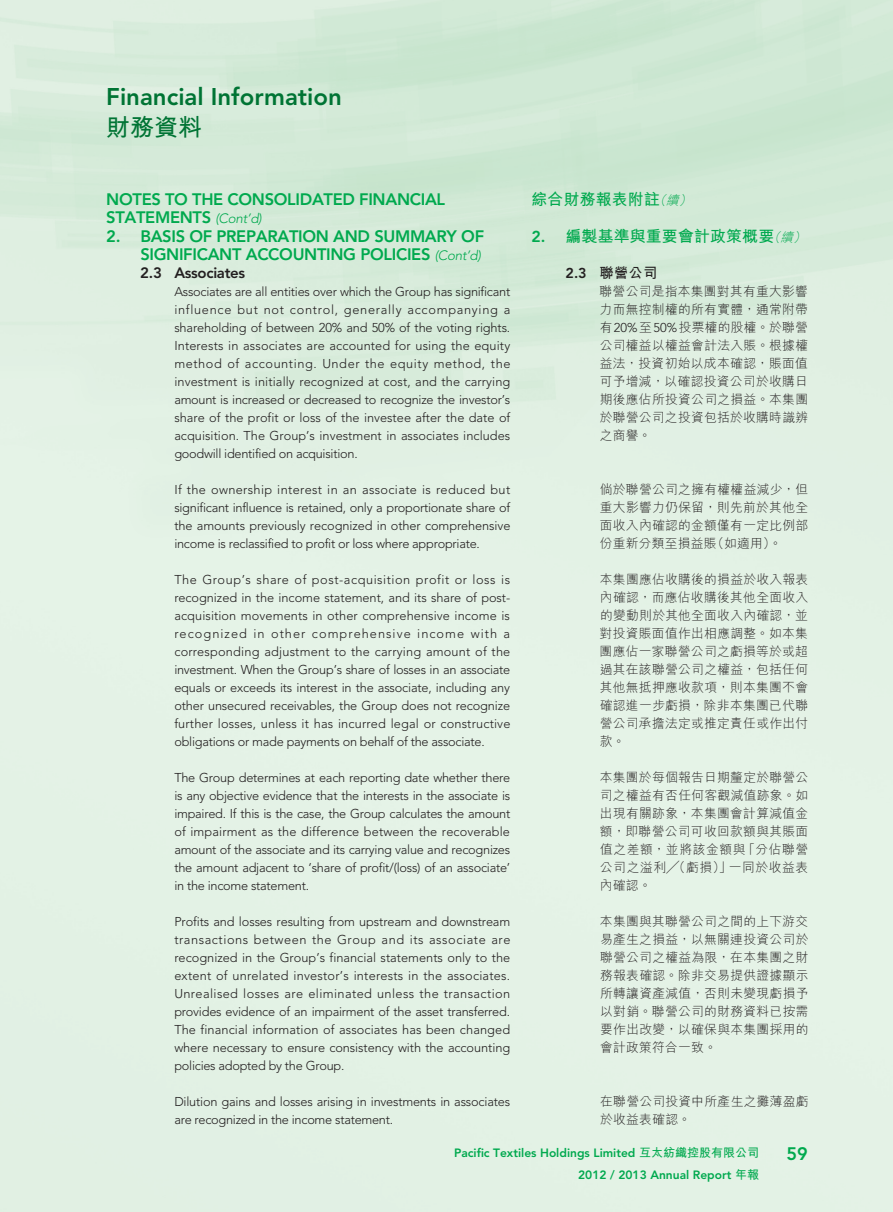
<style>
.page{position:relative;width:893px;height:1212px;background:#fff}
.page>*{position:absolute;margin:0;border:0;box-sizing:border-box;transform-origin:0 0}
.t1{font:800 24px "Avenir LT Std";color:#007434}
.t2{font:700 24px "M Hei HK";color:#007434}
.t3{font:800 18px "Avenir LT Std";color:#00a94e}
.t4{font:800 16.5px/18px "Avenir LT Std";letter-spacing:-.02em;color:#00a94e;text-align:right}
.t5{font:700 15.75px "M Hei HK";letter-spacing:.02em;color:#00a94e}
.t6{font:800 15px "Avenir LT Std";letter-spacing:-.02em;color:#231f20}
.t7{font:700 14.25px "M Hei HK";color:#231f20}
.t8{font:italic 300 13.5px "Avenir LT Std";color:#00a94e}
.t9{font:300 12.75px/18px "Avenir LT Std";letter-spacing:-.02em;color:#231f20;text-align:justify}
.t10{font:300 12.75px/18px "M Hei HK";letter-spacing:.025em;color:#231f20;text-align:justify}
.t11{font:800 12px "Avenir LT Std";color:#00a94e}
.s1{font-weight:300;font-style:italic;font-size:12.75px}
.s2{font-weight:300;font-style:italic;font-size:13.5px}
.s3{font-family:"Avenir LT Std";font-weight:800}
.s4{font-family:"Avenir LT Std"}
.s5{font-family:"M Hei HK";font-weight:700}
</style>
<div class="page">
<h1 class="t1" style="left:106px;top:82px;width:237px">Financial Information</h1>
<h1 class="t2" style="left:106px;top:110px;width:97px">財務資料</h1>
<p class="t4" style="left:106px;top:190px;width:24px">Notes</p>
<p class="t4" style="left:165px;top:190px;width:39px">to the</p>
<p class="t4" style="left:228px;top:190px;width:23px">Consolidated</p>
<p class="t4" style="left:359px;top:190px;width:20px">Financial</p>
<p class="t5" style="left:531px;top:188px;width:164px">綜合財務報表附註<span class="s1">（續）</span></p>
<p class="t4" style="left:106px;top:208px;width:21px">Statements</p>
<p class="t8" style="left:215px;top:210px;width:48px">(Cont’d)</p>
<p class="t4" style="left:106px;top:227px;width:379px">2. BASIS OF PREPARATION AND SUMMARY OF<br>SIGNIFICANT ACCOUNTING POLICIES <span class="s2">(Cont’d)</span></p>
<p class="t6" style="left:140px;top:264px;width:106px">2.3 Associates</p>
<p class="t9" style="left:174px;top:282px;width:338px">Associates are all entities over which the Group has significant influence but not control, generally accompanying a shareholding of between 20% and 50% of the voting rights.<br>Interests in associates are accounted for using the equity method of accounting. Under the equity method, the investment is initially recognized at cost, and the carrying amount is increased or decreased to recognize the investor’s share of the profit or loss of the investee after the date of acquisition. The Group’s investment in associates includes goodwill identified on acquisition.</p>
<p class="t9" style="left:174px;top:480px;width:338px">If the ownership interest in an associate is reduced but significant influence is retained, only a proportionate share of the amounts previously recognized in other comprehensive income is reclassified to profit or loss where appropriate.</p>
<p class="t9" style="left:174px;top:570px;width:338px">The Group’s share of post-acquisition profit or loss is recognized in the income statement, and its share of post&shy;acquisition movements in other comprehensive income is recognized in other comprehensive income with a corresponding adjustment to the carrying amount of the investment. When the Group’s share of losses in an associate equals or exceeds its interest in the associate, including any other unsecured receivables, the Group does not recognize further losses, unless it has incurred legal or constructive obligations or made payments on behalf of the associate.</p>
<p class="t9" style="left:174px;top:768px;width:338px">The Group determines at each reporting date whether there is any objective evidence that the interests in the associate is impaired. If this is the case, the Group calculates the amount of impairment as the difference between the recoverable amount of the associate and its carrying value and recognizes the amount adjacent to ‘share of profit/(loss) of an associate’ in the income statement.</p>
<p class="t9" style="left:174px;top:912px;width:338px">Profits and losses resulting from upstream and downstream transactions between the Group and its associate are recognized in the Group’s financial statements only to the extent of unrelated investor’s interests in the associates.<br>Unrealised losses are eliminated unless the transaction provides evidence of an impairment of the asset transferred.<br>The financial information of associates has been changed where necessary to ensure consistency with the accounting policies adopted by the Group.</p>
<p class="t9" style="left:174px;top:1092px;width:337px">Dilution gains and losses arising in investments in associates are recognized in the income statement.</p>
<p class="t5" style="left:531px;top:225px;width:279px"><span class="s3">2.</span> 編製基準與重要會計政策概要<span class="s1">（續）</span></p>
<p class="t7" style="left:566px;top:262px;width:93px"><span class="s3">2.3</span> 聯營公司</p>
<p class="t10" style="left:600px;top:282px;width:210px">聯營公司是指本集團對其有重大影響力而無控制權的所有實體，通常附帶有<span class="s4">20%</span>至<span class="s4">50%</span>投票權的股權。於聯營公司權益以權益會計法入賬。根據權益法，投資初始以成本確認，賬面值可予增減，以確認投資公司於收購日期後應佔所投資公司之損益。本集團於聯營公司之投資包括於收購時識辨之商譽。</p>
<p class="t10" style="left:600px;top:480px;width:210px">倘於聯營公司之擁有權權益減少，但重大影響力仍保留，則先前於其他全面收入內確認的金額僅有一定比例部份重新分類至損益賬（如適用）。</p>
<p class="t10" style="left:600px;top:570px;width:210px">本集團應佔收購後的損益於收入報表內確認，而應佔收購後其他全面收入的變動則於其他全面收入內確認，並對投資賬面值作出相應調整。如本集團應佔一家聯營公司之虧損等於或超過其在該聯營公司之權益，包括任何其他無抵押應收款項，則本集團不會確認進一步虧損，除非本集團已代聯營公司承擔法定或推定責任或作出付款。</p>
<p class="t10" style="left:600px;top:768px;width:210px">本集團於每個報告日期釐定於聯營公司之權益有否任何客觀減值跡象。如出現有關跡象，本集團會計算減值金額，即聯營公司可收回款額與其賬面值之差額，並將該金額與「分佔聯營公司之溢利╱（虧損）」一同於收益表內確認。</p>
<p class="t10" style="left:600px;top:912px;width:210px">本集團與其聯營公司之間的上下游交易產生之損益，以無關連投資公司於聯營公司之權益為限，在本集團之財務報表確認。除非交易提供證據顯示所轉讓資產減值，否則未變現虧損予以對銷。聯營公司的財務資料已按需要作出改變，以確保與本集團採用的會計政策符合一致。</p>
<p class="t10" style="left:600px;top:1092px;width:210px">在聯營公司投資中所產生之攤薄盈虧於收益表確認。</p>
<p class="t11" style="left:454px;top:1145px;width:306px">Pacific Textiles Holdings Limited <span class="s5">互太紡織控股有限公司</span></p>
<h2 class="t3" style="left:787px;top:1143px;width:23px">59</h2>
<p class="t11" style="left:578px;top:1168px;width:182px">2012 / 2013 Annual Report <span class="s5">年報</span></p>
</div>
